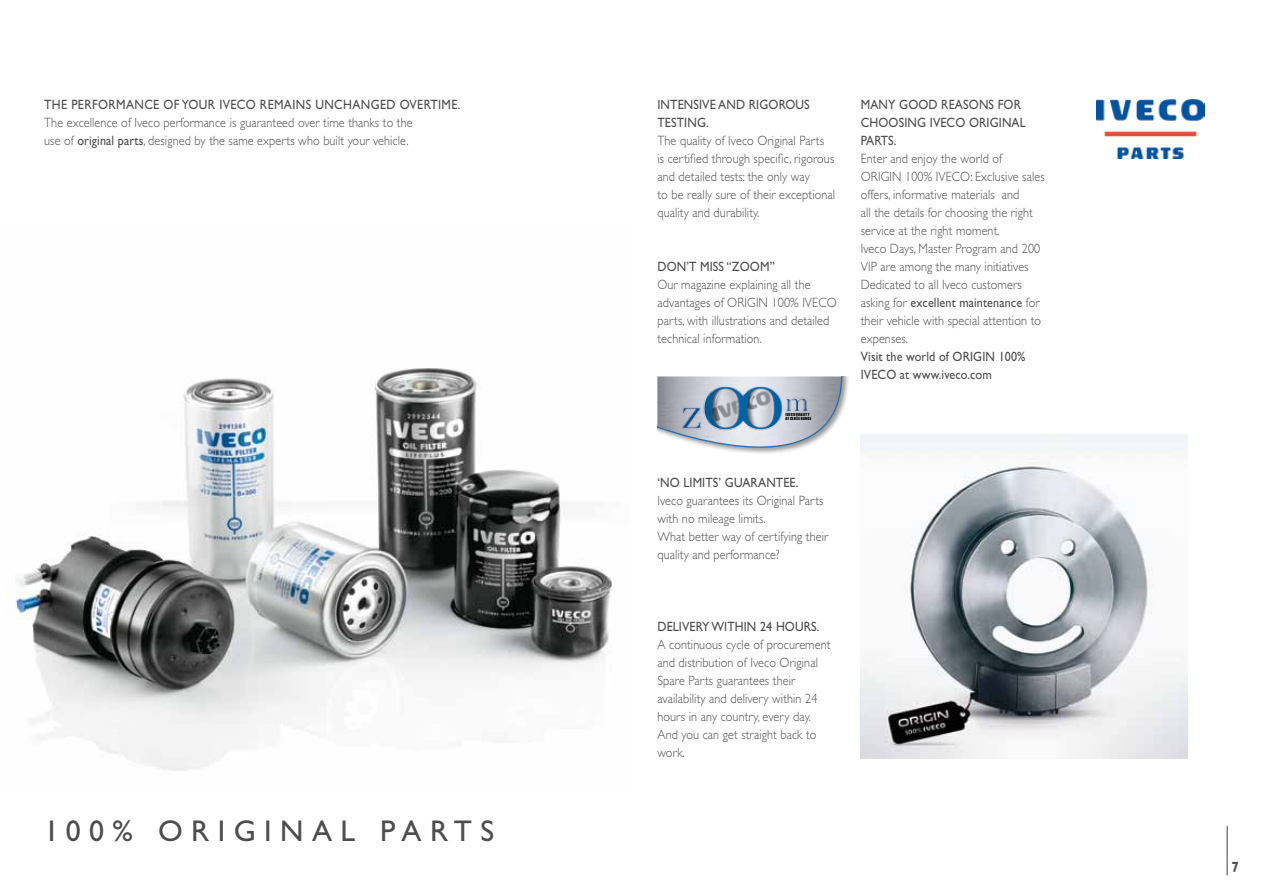
<style>
.page{position:relative;width:1263px;height:893px;background:#fff}
.page>*{position:absolute;margin:0;border:0;box-sizing:border-box;transform-origin:0 0}
.t1{font:30px "Gill Sans Std";letter-spacing:.28em;color:#4d4d4d}
.t2{font:700 14.85px "Gill Sans Std";color:#4d4d4d;scale:.9 1}
.t3{font:300 13.5px/18px "Gill Sans Std";letter-spacing:.01em;color:#4d4d4d;scale:.9 1}
.t4{font:13.5px/18px "Gill Sans Std";letter-spacing:.01em;color:#4d4d4d;scale:.9 1}
.t5{font:13.5px "Gill Sans Std";letter-spacing:.03em;color:#4d4d4d;scale:.9 1}
.t6{font:3.9px/4.5px "Impact";letter-spacing:.045em;color:#000}
.s1{font-weight:400}
</style>
<div class="page">
<hr style="left:1226px;top:826px;width:2px;height:49px;background:#4d4d4d">
<img style="left:1096px;top:99px;width:108px;height:60px">
<img style="left:14px;top:368px;width:598px;height:403px">
<div style="left:657px;top:376px;width:193px;height:79px;background:#000;opacity:.4"></div>
<svg style="left:657px;top:376px;width:186px;height:79px"></svg>
<img style="left:682px;top:376px;width:127px;height:59px">
<img style="left:861px;top:435px;width:327px;height:323px">
<p class="t5" style="left:44px;top:96px;width:464px">THE PERFORMANCE OF YOUR IVECO REMAINS UNCHANGED OVERTIME.</p>
<p class="t3" style="left:44px;top:113px;width:411px">The excellence of Iveco performance is guaranteed over time thanks to the use of <span class="s1">original parts</span>, designed by the same experts who built your vehicle.</p>
<h1 class="t1" style="left:44px;top:814px;width:451px">100% ORIGINAL PARTS</h1>
<p class="t4" style="left:657px;top:95px;width:171px">INTENSIVE AND RIGOROUS<br>TESTING.</p>
<p class="t3" style="left:657px;top:131px;width:199px">The quality of Iveco Original Parts<br>is certified through specific, rigorous and detailed tests: the only way<br>to be really sure of their exceptional quality and durability.</p>
<p class="t4" style="left:657px;top:257px;width:132px">DON’T MISS “ZOOM”</p>
<p class="t3" style="left:657px;top:275px;width:193px">Our magazine explaining all the advantages of Ori gin 100% Iveco parts, with illustrations and detailed technical information.</p>
<p class="t6" style="left:785px;top:412px;width:28px">IVECO QUALITY<br>AT CLOSE RANGE</p>
<p class="t4" style="left:657px;top:473px;width:158px">‘NO LIMITS’ GUARANTEE.</p>
<p class="t3" style="left:657px;top:491px;width:191px">Iveco guarantees its Original Parts with no mileage limits.<br>What better way of certifying their quality and performance?</p>
<p class="t4" style="left:657px;top:617px;width:182px">DELIVERY WITHIN 24 HOURS.</p>
<p class="t3" style="left:657px;top:635px;width:194px">A continuous cycle of procurement and distribution of Iveco Original<br>Spare Parts guarantees their availability and delivery within 24 hours in any country, every day.<br>And you can get straight back to work.</p>
<p class="t4" style="left:861px;top:95px;width:185px">MANY GOOD REASONS FOR<br>CHOOSING IVECO ORIGINAL<br>PARTS.</p>
<p class="t3" style="left:861px;top:149px;width:159px">Enter and enjoy the world of<br>ORIGIN 100% Iveco</p>
<p class="t3" style="left:861px;top:167px;width:206px;text-indent:110px">: Exclusive sales offers, informative materials and<br>all the details for choosing the right service at the right moment.<br>Iveco Days, Master Program and 200<br>VIP are among the many initiatives<br>Dedicated to all Iveco customers asking for <span class="s1">excellent maintenance</span> for their vehicle with special attention to expenses.</p>
<p class="t4" style="left:861px;top:347px;width:185px">Visit the world of ORIGIN 100%<br>Iveco</p>
<p class="t4" style="left:900px;top:365px;width:104px">at www.iveco.com</p>
<p class="t2" style="left:1231px;top:858px;width:10px">7</p>
</div>
